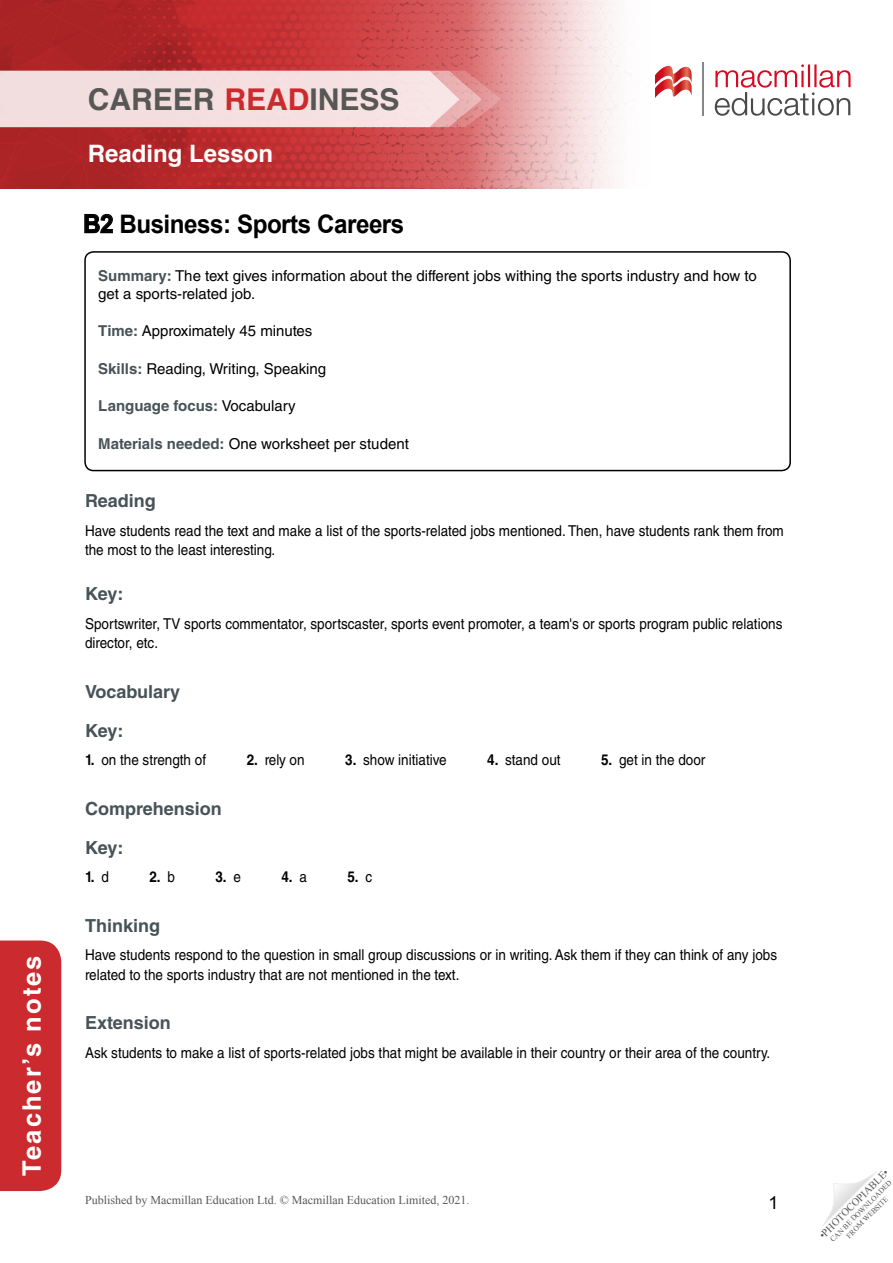
<style>
.page{position:relative;width:893px;height:1263px;background:#fff}
.page>*{position:absolute;margin:0;border:0;box-sizing:border-box;transform-origin:0 0}
.t1{font:700 30px "Helvetica";color:#575756}
.Article_Title{font:700 25.5px "Arial";letter-spacing:-.02em;color:#000;scale:.95 1}
.Template__Left_sideb{font:700 25.5px "Helvetica LT Std";letter-spacing:.08em;color:#fff}
.t2{font:700 24px "Helvetica";color:#fff}
.TN__Title{font:700 18px "Helvetica LT Std";color:#485358}
.t3{font:18px "Arial";color:#000}
.TN__Body_text{font:15px/19.5px "Helvetica LT Std";color:#000;scale:.9 1}
.TN__Info_box_-_body{font:15px/18px "Helvetica LT Std";color:#000}
.TN__Info_box_-_body-2{font:700 15px "Helvetica LT Std";color:#485358}
.TN__Body_text-2{font:700 15px "Helvetica LT Std";color:#000;scale:.9 1}
.t4{font:12px "Times New Roman";color:#575756}
.t5{font:10.5px "Times New Roman";color:#575756}
.t6{font:7.5px/9px "Times New Roman";color:#575756;text-align:center}
.s1{color:#cb2b2e}
.s2{font-weight:700;color:#485358}
.s3{font-weight:400;color:#000}
.s4{font-weight:700}
.s5{font-weight:400}
</style>
<div class="page">
<svg style="left:822px;top:1171px;width:55px;height:55px"></svg>
<img style="left:0;top:0;width:287px;height:188px">
<svg style="left:287px;top:0;width:564px;height:189px"></svg>
<svg style="left:655px;top:65px;width:37px;height:34px"></svg>
<hr style="left:703px;top:62px;width:1px;height:54px;background:#878787">
<svg style="left:715px;top:64px;width:135px;height:52px"></svg>
<div style="left:84px;top:251px;width:707px;height:220px;border:2px solid #000;border-radius:9px"></div>
<div style="left:0;top:940px;width:61px;height:251px;background:#cb2b2e"></div>
<svg style="left:0;top:71px;width:501px;height:56px;background:#f2d7d8"></svg>
<svg style="left:84px;top:214px;width:29px;height:19px"></svg>
<p class="Template__Left_sideb" style="left:16px;top:1176px;width:222px;rotate:-90deg">Teacher’s notes</p>
<p class="t1" style="left:88px;top:75px;width:313px">CAREER <span class="s1">READ</span>INESS</p>
<p class="t2" style="left:88px;top:134px;width:187px">Reading Lesson</p>
<p class="Article_Title" style="left:83px;top:207px;width:340px">B2 Business: Sports Careers</p>
<p class="TN__Info_box_-_body" style="left:98px;top:267px;width:660px"><span class="s2">Summary:</span> The text gives information about the different jobs withing the sports industry and how to get a sports-related job.</p>
<p class="TN__Info_box_-_body" style="left:98px;top:322px;width:216px"><span class="s2">Time:</span> Approximately 45 minutes</p>
<p class="TN__Info_box_-_body" style="left:98px;top:360px;width:229px"><span class="s2">Skills:</span> Reading, Writing, Speaking</p>
<p class="TN__Info_box_-_body-2" style="left:98px;top:397px;width:199px">Language focus: <span class="s3">Vocabulary</span></p>
<p class="TN__Info_box_-_body" style="left:98px;top:435px;width:312px"><span class="s2">Materials needed:</span> One worksheet per student</p>
<p class="TN__Title" style="left:85px;top:490px;width:72px">Reading</p>
<p class="TN__Body_text" style="left:85px;top:521px;width:778px">Have students read the text and make a list of the sports-related jobs mentioned. Then, have students rank them from the most to the least interesting.</p>
<p class="TN__Title" style="left:85px;top:583px;width:40px">Key:</p>
<p class="TN__Body_text" style="left:85px;top:613px;width:776px">Sportswriter, TV sports commentator, sportscaster, sports event promoter, a team's or sports program public relations director, etc.</p>
<p class="TN__Title" style="left:85px;top:680px;width:97px">Vocabulary</p>
<p class="TN__Title" style="left:85px;top:719px;width:40px">Key:</p>
<p class="TN__Body_text" style="left:85px;top:750px;width:136px"><span class="s4">1.</span> on the strength of</p>
<p class="TN__Body_text" style="left:247px;top:750px;width:66px"><span class="s4">2.</span> rely on</p>
<p class="TN__Body_text" style="left:345px;top:750px;width:114px"><span class="s4">3.</span> show initiative</p>
<p class="TN__Body_text" style="left:487px;top:750px;width:83px"><span class="s4">4.</span> stand out</p>
<p class="TN__Body_text" style="left:601px;top:750px;width:117px"><span class="s4">5.</span> get in the door</p>
<p class="TN__Title" style="left:85px;top:797px;width:138px">Comprehension</p>
<p class="TN__Title" style="left:85px;top:836px;width:40px">Key:</p>
<p class="TN__Body_text-2" style="left:85px;top:868px;width:28px">1. <span class="s5">d</span></p>
<p class="TN__Body_text-2" style="left:149px;top:868px;width:30px">2. <span class="s5">b</span></p>
<p class="TN__Body_text-2" style="left:215px;top:868px;width:30px">3. <span class="s5">e</span></p>
<p class="TN__Body_text-2" style="left:281px;top:868px;width:30px">4. <span class="s5">a</span></p>
<p class="TN__Body_text-2" style="left:347px;top:868px;width:29px">5. <span class="s5">c</span></p>
<p class="TN__Title" style="left:85px;top:914px;width:77px">Thinking</p>
<p class="TN__Body_text" style="left:85px;top:945px;width:770px">Have students respond to the question in small group discussions or in writing. Ask them if they can think of any jobs related to the sports industry that are not mentioned in the text.</p>
<p class="TN__Title" style="left:85px;top:1012px;width:87px">Extension</p>
<p class="TN__Body_text" style="left:85px;top:1042px;width:763px">Ask students to make a list of sports-related jobs that might be available in their country or their area of the country.</p>
<p class="t4" style="left:85px;top:1192px;width:386px">Published by Macmillan Education Ltd. © Macmillan Education Limited, 2021.</p>
<p class="t3" style="left:769px;top:1191px;width:12px">1</p>
<p class="t5" style="left:816px;top:1232px;width:95px;rotate:-45deg">•PHOTOCOPIABLE•</p>
<p class="t6" style="left:828px;top:1237px;width:85px;rotate:-45deg">CAN BE DOWNLOADED<br>FROM WEBSITE</p>
</div>
